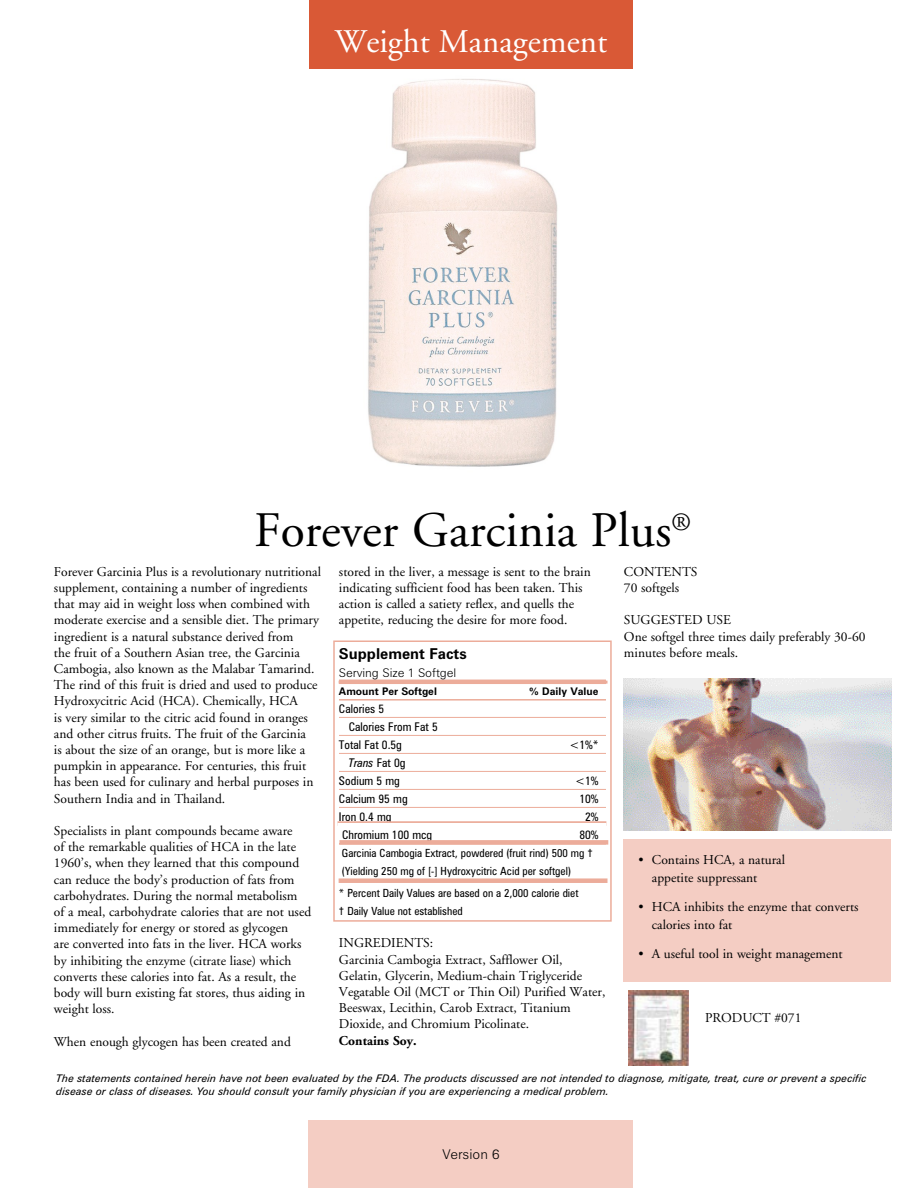
<style>
.page{position:relative;width:918px;height:1188px;background:#fff}
.page>*{position:absolute;margin:0;border:0;box-sizing:border-box;transform-origin:0 0}
.t1{font:49.5px "Adobe Garamond";color:#000}
.t2{font:33px "Adobe Garamond";color:#fff}
.t3{font:700 15px "Zurich BT";color:#000}
.t4{font:13.5px/16.2px "Adobe Garamond";color:#000}
.t5{font:700 13.5px "Adobe Garamond";color:#000}
.t6{font:300 13.5px "Zurich BT";color:#000}
.t7{font:condensed 12px/18px "Zurich BT";color:#000}
.t8{font:300 12px "Zurich BT";letter-spacing:-.005em;color:#000}
.t9{font:condensed 11.25px/18px "Zurich BT";color:#000}
.t10{font:italic 10.5px/12.6px "Zurich BT";color:#000}
.t11{font:700 10.5px "Zurich BT";color:#000}
.s1{font-style:italic}
</style>
<div class="page">
<img style="left:368px;top:79px;width:190px;height:388px">
<hr style="left:339px;top:680px;width:267px;height:4px;background:#ecac9a">
<hr style="left:339px;top:699px;width:267px;height:2px;background:#ecac9a">
<hr style="left:339px;top:717px;width:267px;height:1px;background:#ecac9a">
<hr style="left:339px;top:735px;width:267px;height:1px;background:#ecac9a">
<hr style="left:339px;top:753px;width:267px;height:1px;background:#ecac9a">
<hr style="left:339px;top:771px;width:267px;height:1px;background:#ecac9a">
<hr style="left:339px;top:789px;width:267px;height:1px;background:#ecac9a">
<hr style="left:339px;top:807px;width:267px;height:1px;background:#ecac9a">
<img style="left:623px;top:678px;width:268px;height:152px">
<div style="left:623px;top:839px;width:268px;height:142px;background:#f4cdc3"></div>
<div style="left:309px;top:0;width:324px;height:68px;background:#d95936"></div>
<div style="left:309px;top:1120px;width:324px;height:68px;background:#f4cdc3"></div>
<div style="left:333px;top:640px;width:279px;height:282px;border:2px solid #ecac9a"></div>
<div style="left:338px;top:821px;width:268px;height:5px;background:#ecac9a"></div>
<hr style="left:339px;top:681px;width:269px;height:3px;background:#ecac9a">
<img style="left:628px;top:990px;width:61px;height:76px">
<hr style="left:338px;top:823px;width:268px;height:4px;background:#fff">
<div style="left:339px;top:878px;width:269px;height:5px;background:#ecac9a"></div>
<div style="left:339px;top:840px;width:269px;height:5px;background:#ecac9a"></div>
<h2 class="t2" style="left:335px;top:24px;width:274px">Weight Management</h2>
<h1 class="t1" style="left:254px;top:504px;width:438px">Forever Garcinia Plus<sup>®</sup></h1>
<p class="t4" style="left:54px;top:564px;width:269px">Forever Garcinia Plus is a revolutionary nutritional supplement, containing a number of ingredients that may aid in weight loss when combined with moderate exercise and a sensible diet. The primary ingredient is a natural substance derived from<br>the fruit of a Southern Asian tree, the Garcinia Cambogia, also known as the Malabar Tamarind.<br>The rind of this fruit is dried and used to produce Hydroxycitric Acid (HCA). Chemically, HCA<br>is very similar to the citric acid found in oranges and other citrus fruits. The fruit of the Garcinia<br>is about the size of an orange, but is more like a pumpkin in appearance. For centuries, this fruit has been used for culinary and herbal purposes in Southern India and in Thailand.</p>
<p class="t4" style="left:54px;top:823px;width:259px">Specialists in plant compounds became aware<br>of the remarkable qualities of HCA in the late 1960’s, when they learned that this compound can reduce the body’s production of fats from carbohydrates. During the normal metabolism of a meal, carbohydrate calories that are not used immediately for energy or stored as glycogen<br>are converted into fats in the liver. HCA works by inhibiting the enzyme (citrate liase) which converts these calories into fat. As a result, the body will burn existing fat stores, thus aiding in weight loss.</p>
<p class="t4" style="left:54px;top:1034px;width:238px">When enough glycogen has been created and</p>
<p class="t4" style="left:339px;top:564px;width:253px">stored in the liver, a message is sent to the brain indicating sufficient food has been taken. This action is called a satiety reflex, and quells the appetite, reducing the desire for more food.</p>
<p class="t3" style="left:339px;top:644px;width:129px">Supplement Facts</p>
<p class="t8" style="left:339px;top:665px;width:119px">Serving Size 1 Softgel</p>
<p class="t11" style="left:339px;top:684px;width:99px">Amount Per Softgel</p>
<p class="t11" style="left:529px;top:684px;width:71px">% Daily Value</p>
<p class="t7" style="left:339px;top:699px;width:47px">Calories 5</p>
<p class="t7" style="left:349px;top:717px;width:91px">Calories From Fat 5</p>
<p class="t7" style="left:339px;top:735px;width:64px">Total Fat 0.5g</p>
<p class="t7" style="left:569px;top:735px;width:31px">&lt;1%*</p>
<p class="t7" style="left:339px;top:753px;width:68px;text-indent:10px"><span class="s1">Trans</span> Fat 0g<br>Sodium 5 mg</p>
<p class="t4" style="left:624px;top:564px;width:75px">CONTENTS<br>70 softgels</p>
<p class="t4" style="left:624px;top:612px;width:243px">SUGGESTED USE<br>One softgel three times daily preferably 30-60 minutes before meals.</p>
<p class="t7" style="left:575px;top:771px;width:25px">&lt;1%</p>
<p class="t7" style="left:339px;top:789px;width:70px">Calcium 95 mg</p>
<p class="t7" style="left:579px;top:789px;width:21px">10%</p>
<p class="t7" style="left:339px;top:807px;width:54px">Iron 0.4 mg</p>
<p class="t7" style="left:585px;top:807px;width:15px">2%</p>
<p class="t7" style="left:342px;top:825px;width:92px">Chromium 100 mcg</p>
<p class="t7" style="left:579px;top:825px;width:21px">80%</p>
<p class="t9" style="left:342px;top:843px;width:252px">Garcinia Cambogia Extract, powdered (fruit rind) 500 mg † (Yielding 250 mg of [-] Hydroxycitric Acid per softgel)</p>
<p class="t9" style="left:339px;top:884px;width:241px">* Percent Daily Values are based on a 2,000 calorie diet † Daily Value not established</p>
<p class="t4" style="left:339px;top:935px;width:268px">INGREDIENTS:<br>Garcinia Cambogia Extract, Safflower Oil, Gelatin, Glycerin, Medium-chain Triglyceride Vegatable Oil (MCT or Thin Oil) Purified Water, Beeswax, Lecithin, Carob Extract, Titanium Dioxide, and Chromium Picolinate.</p>
<p class="t5" style="left:339px;top:1033px;width:79px">Contains Soy.</p>
<p class="t4" style="left:652px;top:851px;width:135px;line-height:18px;text-indent:-14px">• Contains HCA, a natural appetite suppressant</p>
<p class="t4" style="left:652px;top:898px;width:208px;line-height:18px;text-indent:-14px">• HCA inhibits the enzyme that converts calories into fat</p>
<p class="t4" style="left:638px;top:946px;width:206px">• A useful tool in weight management</p>
<p class="t4" style="left:705px;top:1010px;width:98px">PRODUCT #071</p>
<p class="t10" style="left:56px;top:1072px;width:812px">The statements contained herein have not been evaluated by the FDA. The products discussed are not intended to diagnose, mitigate, treat, cure or prevent a specific disease or class of diseases. You should consult your family physician if you are experiencing a medical problem.</p>
<p class="t6" style="left:442px;top:1146px;width:59px">Version 6</p>
</div>
